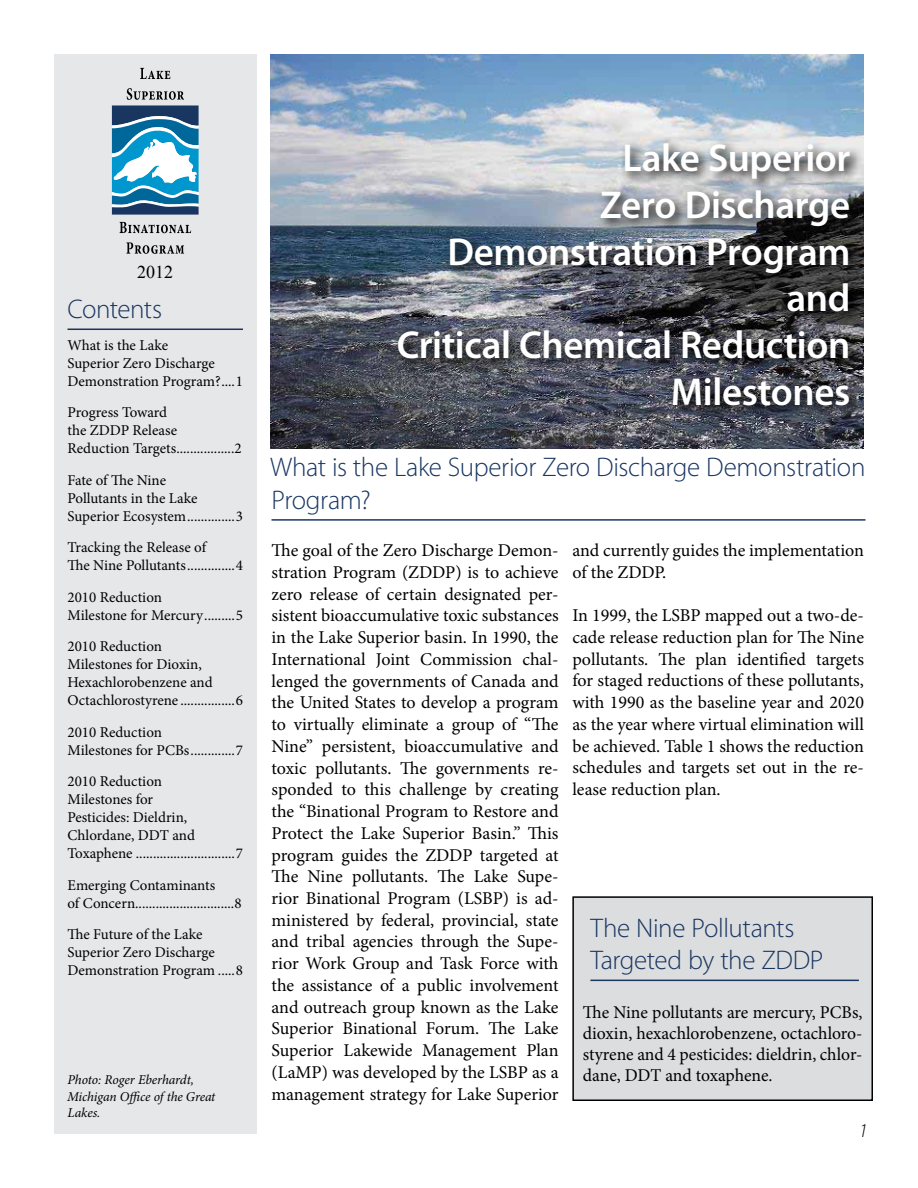
<style>
.page{position:relative;width:918px;height:1188px;background:#fff}
.page>*{position:absolute;margin:0;border:0;box-sizing:border-box;transform-origin:0 0}
.t1{font:600 39px/46.8px "Myriad Pro";letter-spacing:-.01em;color:#fff;text-align:right}
.t2{font:300 27px/32.4px "Myriad Pro";letter-spacing:-.015em;color:#193661}
.t3{font:italic 300 19.5px "Myriad Pro";color:#000}
.t4{font:18px/21.8px "Minion Pro";color:#000;text-align:justify}
.t5{font:18px "Times New Roman";color:#000}
.t6{font:15px/18px "Minion Pro";color:#000}
.t7{font:italic 13.5px/16.2px "Minion Pro";letter-spacing:-.01em;color:#000}
</style>
<div class="page">
<hr style="left:272px;top:519px;width:594px;height:2px;background:#193661">
<img style="left:270px;top:54px;width:594px;height:394px">
<div style="left:54px;top:54px;width:202px;height:1080px;background:#e6e7e8"></div>
<svg style="left:140px;top:68px;width:30px;height:11px"></svg>
<svg style="left:120px;top:222px;width:71px;height:11px"></svg>
<svg style="left:126px;top:242px;width:58px;height:12px"></svg>
<svg style="left:112px;top:88px;width:87px;height:127px"></svg>
<hr style="left:68px;top:329px;width:175px;height:1px;background:#193661">
<img style="left:392px;top:138px;width:472px;height:282px">
<div style="left:573px;top:897px;width:299px;height:203px;background:#dcddde"></div>
<div style="left:572px;top:896px;width:301px;height:205px;border:2px solid #000"></div>
<hr style="left:590px;top:980px;width:269px;height:1px;background:#193661">
<p class="t5" style="left:137px;top:260px;width:37px">2012</p>
<h2 class="t2" style="left:68px;top:293px;width:96px">Contents</h2>
<p class="t6" style="left:68px;top:336px;width:177px">What is the Lake<br>Superior Zero Discharge<br>Demonstration Program?....1</p>
<p class="t6" style="left:68px;top:403px;width:176px">Progress Toward<br>the ZDDP Release<br>Reduction Targets.................2</p>
<p class="t6" style="left:68px;top:471px;width:177px">Fate of The Nine<br>Pollutants in the Lake<br>Superior Ecosystem..............3</p>
<p class="t6" style="left:68px;top:538px;width:177px">Tracking the Release of<br>The Nine Pollutants..............4</p>
<p class="t6" style="left:68px;top:588px;width:177px">2010 Reduction<br>Milestone for Mercury.........5</p>
<p class="t6" style="left:68px;top:637px;width:177px">2010 Reduction<br>Milestones for Dioxin,<br>Hexachlorobenzene and<br>Octachlorostyrene ................6</p>
<p class="t6" style="left:68px;top:723px;width:177px">2010 Reduction<br>Milestones for PCBs.............7</p>
<p class="t6" style="left:68px;top:772px;width:177px">2010 Reduction<br>Milestones for<br>Pesticides: Dieldrin,<br>Chlordane, DDT and<br>Toxaphene .............................7</p>
<p class="t6" style="left:67px;top:876px;width:176px">Emerging Contaminants<br>of Concern.............................8</p>
<p class="t6" style="left:67px;top:925px;width:177px">The Future of the Lake<br>Superior Zero Discharge<br>Demonstration Program .....8</p>
<p class="t7" style="left:67px;top:1072px;width:150px">Photo: Roger Eberhardt,<br>Michigan Office of the Great<br>Lakes.</p>
<h1 class="t1" style="left:397px;top:134px;width:455px">Lake Superior<br>Zero Discharge<br>Demonstration Program and<br>Critical Chemical Reduction<br>Milestones</h1>
<h2 class="t2" style="left:270px;top:451px;width:597px">What is the Lake Superior Zero Discharge Demonstration<br>Program?</h2>
<p class="t4" style="left:272px;top:540px;width:289px">The goal of the Zero Discharge Demon&shy;stration Program (ZDDP) is to achieve zero release of certain designated per&shy;sistent bioaccumulative toxic substances in the Lake Superior basin. In 1990, the International Joint Commission chal&shy;lenged the governments of Canada and the United States to develop a program to virtually eliminate a group of “The Nine” persistent, bioaccumulative and toxic pollutants. The governments re&shy;sponded to this challenge by creating the “Binational Program to Restore and Protect the Lake Superior Basin.” This program guides the ZDDP targeted at The Nine pollutants. The Lake Supe&shy;rior Binational Program (LSBP) is ad&shy;ministered by federal, provincial, state and tribal agencies through the Supe&shy;rior Work Group and Task Force with the assistance of a public involvement and outreach group known as the Lake Superior Binational Forum. The Lake Superior Lakewide Management Plan (LaMP) was developed by the LSBP as a management strategy for Lake Superior</p>
<p class="t4" style="left:572px;top:539px;width:293px">and currently guides the implementation of the ZDDP.</p>
<p class="t4" style="left:572px;top:605px;width:293px">In 1999, the LSBP mapped out a two-de&shy;cade release reduction plan for The Nine pollutants. The plan identified targets for staged reductions of these pollutants, with 1990 as the baseline year and 2020 as the year where virtual elimination will be achieved. Table 1 shows the reduction schedules and targets set out in the re&shy;lease reduction plan.</p>
<h2 class="t2" style="left:590px;top:911px;width:235px">The Nine Pollutants<br>Targeted by the ZDDP</h2>
<p class="t4" style="left:583px;top:1002px;width:281px;line-height:21px">The Nine pollutants are mercury, PCBs, dioxin, hexachlorobenzene, octachloro&shy;styrene and 4 pesticides: dieldrin, chlor&shy;dane, DDT and toxaphene.</p>
<p class="t3" style="left:859px;top:1119px;width:11px">1</p>
</div>
